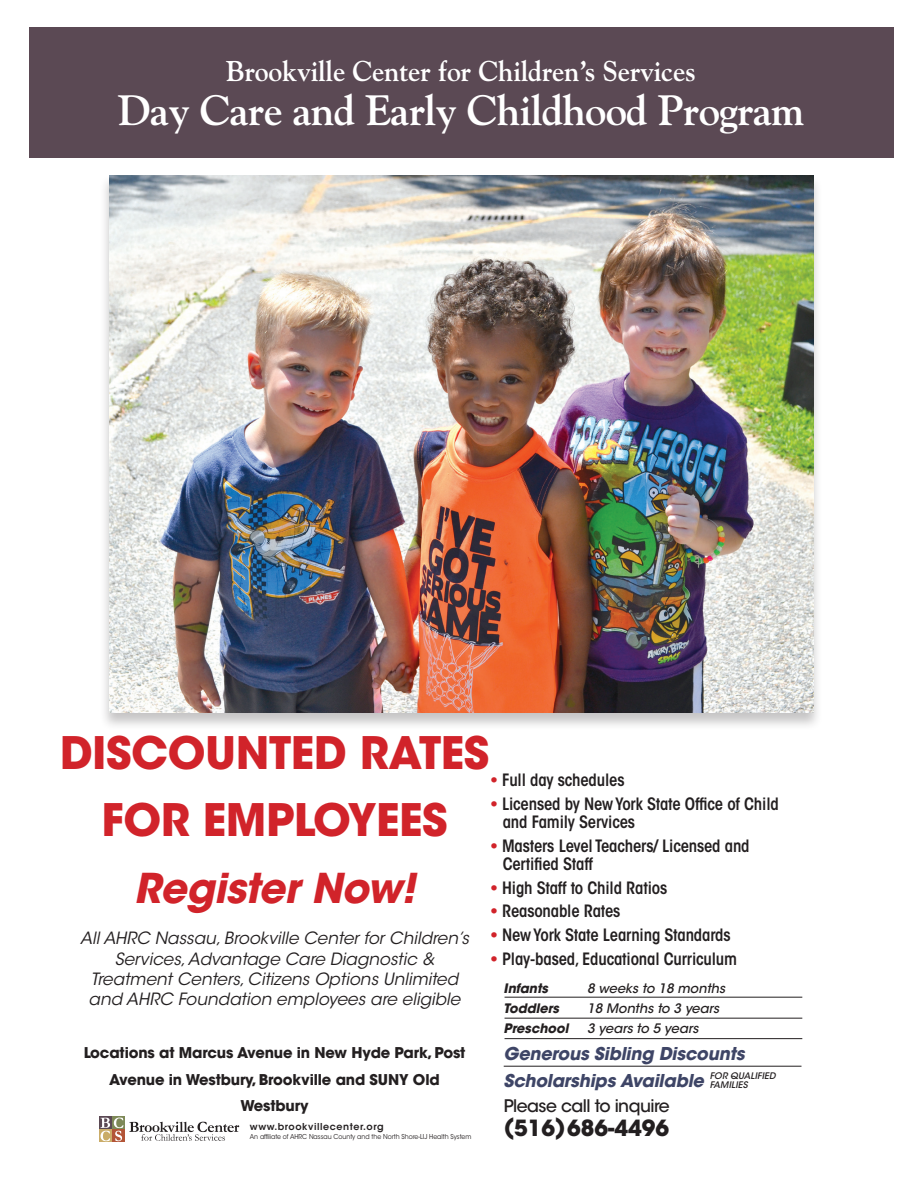
<style>
.page{position:relative;width:918px;height:1188px;background:#fff}
.page>*{position:absolute;margin:0;border:0;box-sizing:border-box;transform-origin:0 0}
.t1{font:700 44.55px "ITC Avant Garde Std";letter-spacing:-.01em;color:#d1232a}
.t2{font:700 42.3px "Goudy Std";letter-spacing:-.02em;color:#fff}
.t3{font:italic 700 40.8px "ITC Avant Garde Std";color:#d1232a}
.t4{font:700 28.5px "Goudy Std";letter-spacing:-.01em;color:#fff}
.t5{font:700 22.2px "ITC Avant Garde Std";color:#231f20}
.t6{font:italic 700 17.55px "ITC Avant Garde Std";letter-spacing:-.01em;color:#3e4566}
.t7{font:500 17.25px "ITC Avant Garde Std";letter-spacing:-.03em;color:#231f20}
.t8{font:600 condensed 16.95px "ITC Avant Garde Std";letter-spacing:-.01em;color:#231f20}
.t9{font:italic 16.8px/20.4px "ITC Avant Garde Std";color:#231f20;text-align:center}
.t10{font:700 14.7px/26.4px "ITC Avant Garde Std";letter-spacing:-.01em;color:#231f20;text-align:center}
.t11{font:italic 500 13.05px "ITC Avant Garde Std";color:#231f20}
.t12{font:italic 700 13.05px "ITC Avant Garde Std";color:#231f20}
.t13{font:600 9.45px "ITC Avant Garde Std";letter-spacing:.06em;color:#231f20}
.t14{font:italic 500 9px "ITC Avant Garde Std";letter-spacing:.01em;color:#231f20}
.t15{font:6.75px "ITC Avant Garde Std";color:#231f20;scale:.92 1}
.s1{color:#d1232a}
</style>
<div class="page">
<div style="left:99px;top:175px;width:724px;height:556px;background:#231f20;opacity:.26"></div>
<img style="left:109px;top:175px;width:704px;height:538px">
<div style="left:29px;top:27px;width:864px;height:131px;background:#5b4954"></div>
<svg style="left:129px;top:1122px;width:110px;height:19px"></svg>
<svg style="left:99px;top:1117px;width:12px;height:12px"></svg>
<svg style="left:112px;top:1117px;width:13px;height:12px"></svg>
<svg style="left:99px;top:1130px;width:12px;height:12px"></svg>
<div style="left:112px;top:1130px;width:13px;height:12px;background:#b35537"></div>
<svg style="left:101px;top:1118px;width:22px;height:23px"></svg>
<hr style="left:505px;top:997px;width:297px;height:1px;background:#231f20">
<hr style="left:505px;top:1018px;width:297px;height:1px;background:#231f20">
<hr style="left:505px;top:1038px;width:297px;height:1px;background:#231f20">
<hr style="left:504px;top:1066px;width:298px;height:1px;background:#231f20">
<p class="t4" style="left:226px;top:54px;width:471px">Brookville Center for Children’s Services</p>
<p class="t2" style="left:118px;top:85px;width:688px">Day Care and Early Childhood Program</p>
<p class="t1" style="left:60px;top:724px;width:431px">DISCOUNTED RATES</p>
<p class="t1" style="left:101px;top:791px;width:348px">FOR EMPLOYEES</p>
<p class="t8" style="left:490px;top:770px;width:136px"><span class="s1">•</span> Full day schedules</p>
<p class="t8" style="left:490px;top:794px;width:290px"><span class="s1">•</span> Licensed by New York State Office of Child</p>
<p class="t8" style="left:503px;top:811px;width:134px">and Family Services</p>
<p class="t8" style="left:490px;top:835px;width:261px"><span class="s1">•</span> Masters Level Teachers/ Licensed and</p>
<p class="t8" style="left:503px;top:853px;width:92px">Certified Staff</p>
<p class="t8" style="left:490px;top:877px;width:179px"><span class="s1">•</span> High Staff to Child Ratios</p>
<p class="t8" style="left:490px;top:901px;width:132px"><span class="s1">•</span> Reasonable Rates</p>
<p class="t8" style="left:490px;top:924px;width:242px"><span class="s1">•</span> New York State Learning Standards</p>
<p class="t8" style="left:490px;top:948px;width:249px"><span class="s1">•</span> Play-based, Educational Curriculum</p>
<p class="t3" style="left:134px;top:862px;width:293px">RegisterNow!</p>
<p class="t9" style="left:80px;top:928px;width:390px">All AHRC Nassau, Brookville Center for Children’s<br>Services, Advantage Care Diagnostic &amp;</p>
<p class="t9" style="left:89px;top:969px;width:373px;text-align:left">Treatment Centers, Citizens Options Unlimited and AHRC Foundation employees are eligible</p>
<p class="t10" style="left:84px;top:1039px;width:383px">Locations at Marcus Avenue in New Hyde Park, Post<br>Avenue in Westbury, Brookville and SUNY Old</p>
<p class="t10" style="left:241px;top:1092px;width:69px">Westbury</p>
<p class="t12" style="left:503px;top:980px;width:46px">Infants</p>
<p class="t11" style="left:587px;top:980px;width:140px">8 weeks to 18 months</p>
<p class="t12" style="left:503px;top:1000px;width:57px">Toddlers</p>
<p class="t11" style="left:587px;top:1000px;width:134px">18 Months to 3 years</p>
<p class="t12" style="left:503px;top:1020px;width:67px">Preschool</p>
<p class="t11" style="left:587px;top:1021px;width:113px">3 years to 5 years</p>
<p class="t6" style="left:503px;top:1042px;width:243px">Generous Sibling Discounts</p>
<p class="t6" style="left:503px;top:1069px;width:202px">Scholarships Available</p>
<p class="t14" style="left:710px;top:1070px;width:67px">FOR QUALIFIED</p>
<p class="t14" style="left:710px;top:1079px;width:39px">FAMILIES</p>
<p class="t7" style="left:504px;top:1095px;width:168px">Please call to inquire</p>
<p class="t5" style="left:504px;top:1114px;width:167px">(516)686-4496</p>
<p class="t13" style="left:250px;top:1120px;width:135px">www.brookvillecenter.org</p>
<p class="t15" style="left:250px;top:1133px;width:242px">An affiliate of AHRC Nassau County and the North Shore-LIJ Health System</p>
</div>
